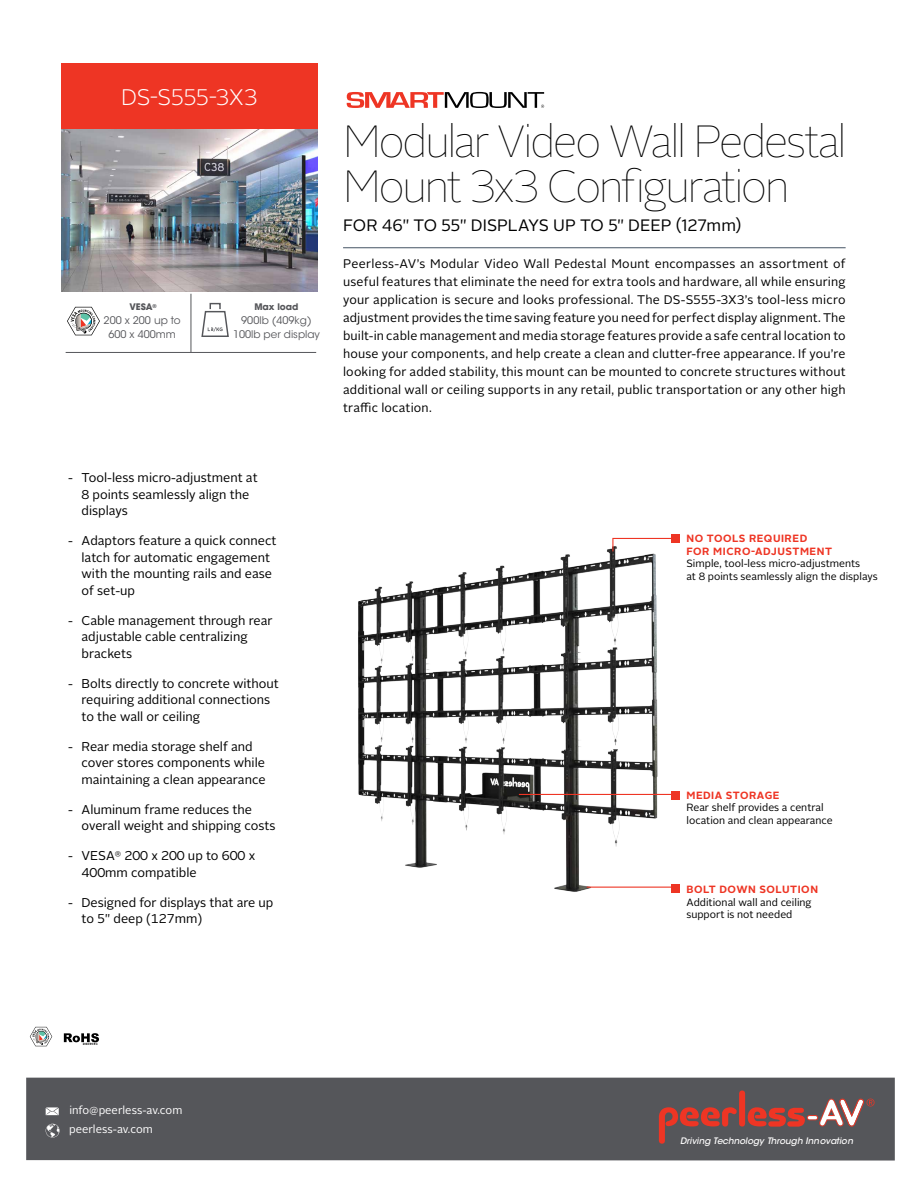
<style>
.page{position:relative;width:918px;height:1188px;background:#fff}
.page>*{position:absolute;margin:0;border:0;box-sizing:border-box;transform-origin:0 0}
.t1{font:100 45px/45px "Alright Sans";letter-spacing:-.06em;color:#000}
.t2{font:300 22.5px "Alright Sans";letter-spacing:-.025em;color:#fff}
.t3{font:16.5px "Alright Sans";letter-spacing:-.01em;color:#000}
.t4{font:12.75px/16.5px "Alright Sans";color:#000}
.t5{font:12.45px/18px "Alright Sans";letter-spacing:.015em;color:#000;text-align:justify}
.t6{font:11.25px "Alright Sans";color:#fff}
.t7{font:10.5px/12.8px "Alright Sans";color:#000}
.t8{font:700 10.5px/12.8px "Alright Sans";letter-spacing:.05em;color:#ee3524}
.t9{font:10.5px/13.5px "ITC Avant Garde Std";color:#55565a;text-align:center}
.t10{font:700 9px "ITC Avant Garde Std";color:#55565a}
.t11{font:italic 500 8.85px "ITC Avant Garde Std";color:#fff}
</style>
<div class="page">
<svg style="left:347px;top:92px;width:197px;height:16px"></svg>
<img style="left:358px;top:548px;width:313px;height:344px">
<svg style="left:30px;top:1027px;width:22px;height:19px"></svg>
<svg style="left:64px;top:1033px;width:35px;height:12px"></svg>
<hr style="left:343px;top:247px;width:503px;height:1px;background:#455464">
<div style="left:61px;top:63px;width:257px;height:67px;background:#ee3524"></div>
<hr style="left:519px;top:794px;width:157px;height:1px;background:#ee3524">
<div style="left:671px;top:791px;width:9px;height:9px;background:#ee3524"></div>
<img style="left:61px;top:130px;width:257px;height:162px">
<div style="left:671px;top:534px;width:9px;height:9px;background:#ee3524"></div>
<svg style="left:612px;top:537px;width:59px;height:16px"></svg>
<hr style="left:587px;top:887px;width:89px;height:1px;background:#ee3524">
<div style="left:671px;top:884px;width:9px;height:9px;background:#ee3524"></div>
<div style="left:26px;top:1078px;width:869px;height:83px;background:#55565a"></div>
<svg style="left:659px;top:1107px;width:78px;height:37px"></svg>
<div style="left:739px;top:1091px;width:6px;height:36px;background:#ee3524;border-radius:3px"></div>
<svg style="left:748px;top:1099px;width:127px;height:28px"></svg>
<svg style="left:46px;top:1107px;width:13px;height:8px"></svg>
<svg style="left:46px;top:1124px;width:14px;height:14px"></svg>
<hr style="left:191px;top:294px;width:1px;height:58px;background:#55565a">
<hr style="left:66px;top:352px;width:250px;height:1px;background:#55565a">
<svg style="left:201px;top:303px;width:28px;height:34px"></svg>
<svg style="left:67px;top:307px;width:33px;height:28px"></svg>
<h2 class="t2" style="left:121px;top:82px;width:138px">DS-S555-3X3</h2>
<p class="t10" style="left:129px;top:301px;width:29px">VESA<sup>®</sup></p>
<p class="t9" style="left:104px;top:314px;width:79px">200 x 200 up to<br>600 x 400mm</p>
<p class="t10" style="left:254px;top:301px;width:46px">Max load</p>
<p class="t9" style="left:233px;top:314px;width:88px">900lb (409kg)<br>100lb per display</p>
<h1 class="t1" style="left:343px;top:120px;width:505px">Modular Video Wall Pedestal<br>Mount 3x3 Configuration</h1>
<h3 class="t3" style="left:343px;top:214px;width:400px">FOR 46" TO 55" DISPLAYS UP TO 5" DEEP (127mm)</h3>
<p class="t5" style="left:343px;top:255px;width:504px">Peerless-AV’s Modular Video Wall Pedestal Mount encompasses an assortment of useful features that eliminate the need for extra tools and hardware, all while ensuring your application is secure and looks professional. The DS-S555-3X3’s tool-less micro adjustment provides the time saving feature you need for perfect display alignment. The built-in cable management and media storage features provide a safe central location to house your components, and help create a clean and clutter-free appearance. If you’re looking for added stability, this mount can be mounted to concrete structures without additional wall or ceiling supports in any retail, public transportation or any other high traffic location.</p>
<p class="t4" style="left:82px;top:470px;width:178px;text-indent:-14px">- Tool-less micro-adjustment at<br>8 points seamlessly align the displays</p>
<p class="t4" style="left:82px;top:533px;width:197px;text-indent:-14px">- Adaptors feature a quick connect latch for automatic engagement with the mounting rails and ease of set-up</p>
<p class="t4" style="left:82px;top:612px;width:193px;text-indent:-14px">- Cable management through rear adjustable cable centralizing brackets</p>
<p class="t4" style="left:82px;top:675px;width:199px;text-indent:-14px">- Bolts directly to concrete without requiring additional connections to the wall or ceiling</p>
<p class="t4" style="left:82px;top:738px;width:186px;text-indent:-14px">- Rear media storage shelf and cover stores components while maintaining a clean appearance</p>
<p class="t4" style="left:82px;top:801px;width:195px;text-indent:-14px">- Aluminum frame reduces the overall weight and shipping costs</p>
<p class="t4" style="left:82px;top:848px;width:175px;text-indent:-13px">- VESA<sup>®</sup> 200 x 200 up to 600 x<br>400mm compatible</p>
<p class="t4" style="left:82px;top:894px;width:193px;text-indent:-14px">- Designed for displays that are up to 5" deep (127mm)</p>
<p class="t8" style="left:686px;top:532px;width:147px">NO TOOLS REQUIRED<br>FOR MICRO-ADJUSTMENT</p>
<p class="t7" style="left:686px;top:558px;width:193px">Simple, tool-less micro-adjustments<br>at 8 points seamlessly align the displays</p>
<p class="t8" style="left:686px;top:789px;width:95px">MEDIA STORAGE</p>
<p class="t7" style="left:686px;top:802px;width:148px">Rear shelf provides a central location and clean appearance</p>
<p class="t8" style="left:686px;top:883px;width:133px">BOLT DOWN SOLUTION</p>
<p class="t7" style="left:686px;top:896px;width:127px">Additional wall and ceiling support is not needed</p>
<p class="t6" style="left:69px;top:1103px;width:114px">info@peerless-av.com</p>
<p class="t6" style="left:69px;top:1122px;width:85px">peerless-av.com</p>
<p class="t11" style="left:680px;top:1135px;width:174px">Driving Technology Through Innovation</p>
</div>
